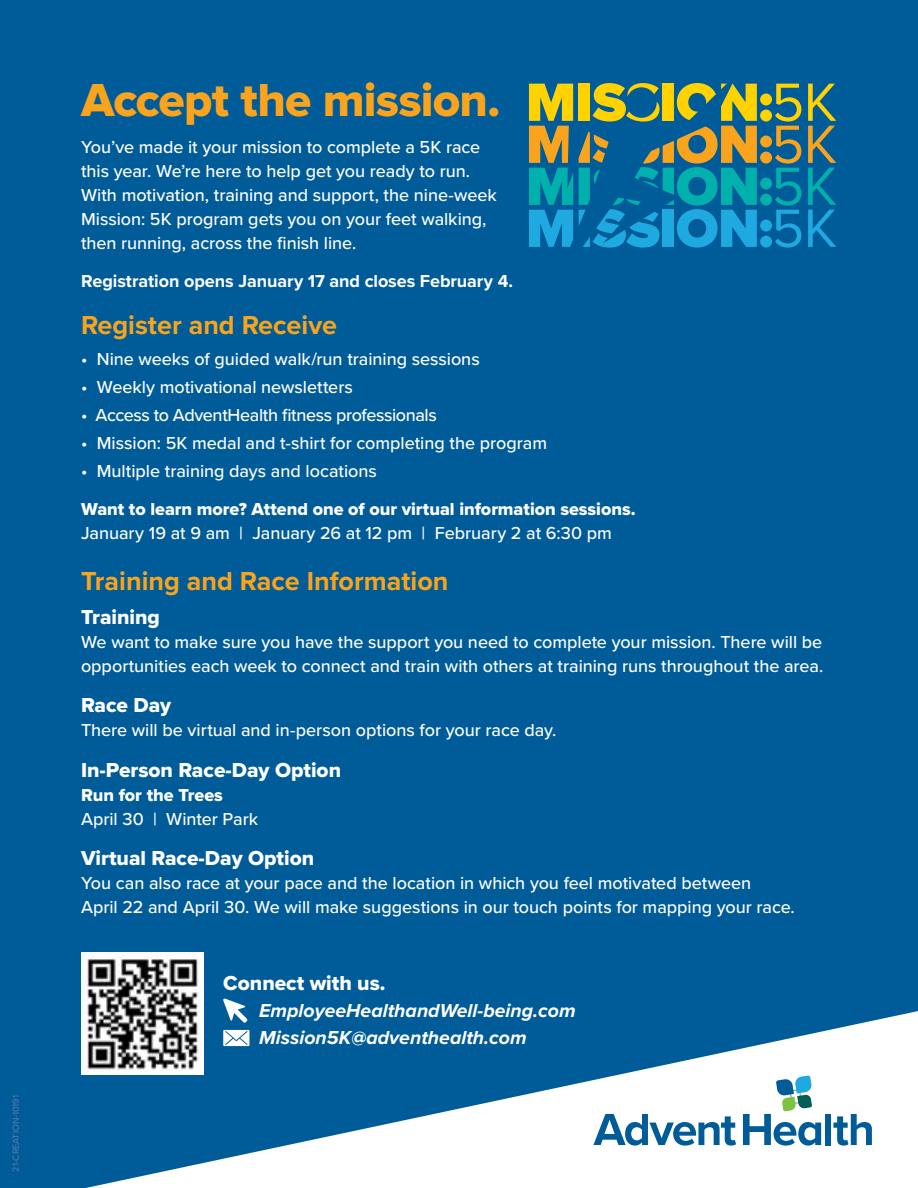
<style>
.page{position:relative;width:918px;height:1188px;background:#005c99}
.page>*{position:absolute;margin:0;border:0;box-sizing:border-box;transform-origin:0 0}
.t1{font:48px "Proxima Nova AH Extrabld";letter-spacing:-.015em;color:#faa41d}
.t2{font:700 27px "Proxima Nova";color:#faa41d}
.t3{font:21px "Proxima Nova Extrabld";color:#fff}
.t4{font:italic 700 19.5px/27px "Proxima Nova";color:#fff}
.t5{font:500 18px/24px "Proxima Nova";letter-spacing:-.005em;color:#fff}
.t6{font:18px "Proxima Nova Extrabld";color:#fff}
.t7{font:700 18px "Proxima Nova";letter-spacing:-.005em;color:#fff}
.t8{font:500 18px "Proxima Nova";letter-spacing:-.025em;color:#fff}
.t9{font:9px "Proxima Nova";color:#5f7daf}
</style>
<div class="page">
<svg style="left:86px;top:1011px;width:832px;height:177px"></svg>
<svg style="left:593px;top:1114px;width:143px;height:32px"></svg>
<div style="left:825px;top:1114px;width:6px;height:31px;background:#005c99"></div>
<svg style="left:833px;top:1114px;width:39px;height:32px"></svg>
<svg style="left:743px;top:1076px;width:78px;height:70px"></svg>
<img style="left:81px;top:953px;width:122px;height:122px">
<svg style="left:223px;top:998px;width:25px;height:25px"></svg>
<svg style="left:223px;top:1030px;width:26px;height:16px"></svg>
<div style="left:760px;top:220px;width:12px;height:11px;background:#1fa9e1;border-radius:50%"></div>
<div style="left:760px;top:236px;width:12px;height:12px;background:#1fa9e1;border-radius:50%"></div>
<div style="left:760px;top:178px;width:12px;height:11px;background:#00b0ad;border-radius:50%"></div>
<div style="left:760px;top:194px;width:12px;height:12px;background:#00b0ad;border-radius:50%"></div>
<div style="left:760px;top:152px;width:12px;height:12px;background:#faa41d;border-radius:50%"></div>
<div style="left:760px;top:136px;width:12px;height:11px;background:#faa41d;border-radius:50%"></div>
<svg style="left:529px;top:84px;width:44px;height:163px"></svg>
<svg style="left:579px;top:83px;width:178px;height:165px"></svg>
<div style="left:760px;top:94px;width:12px;height:11px;background:#ffd200;border-radius:50%"></div>
<div style="left:760px;top:110px;width:12px;height:12px;background:#ffd200;border-radius:50%"></div>
<svg style="left:775px;top:84px;width:26px;height:164px"></svg>
<svg style="left:808px;top:84px;width:28px;height:163px"></svg>
<p class="t9" style="left:9px;top:1172px;width:78px;rotate:-90deg">21-CREATION-10191</p>
<h1 class="t1" style="left:81px;top:72px;width:421px">Accept the mission.</h1>
<p class="t5" style="left:81px;top:135px;width:417px">You’ve made it your mission to complete a 5K race this year. We’re here to help get you ready to run.<br>With motivation, training and support, the nine-week Mission: 5K program gets you on your feet walking, then running, across the finish line.</p>
<p class="t7" style="left:81px;top:267px;width:434px">Registration opens January 17 and closes February 4.</p>
<h2 class="t2" style="left:81px;top:305px;width:258px">Register and Receive</h2>
<p class="t5" style="left:81px;top:346px;width:400px">• Nine weeks of guided walk/run training sessions</p>
<p class="t5" style="left:81px;top:374px;width:273px">• Weekly motivational newsletters</p>
<p class="t8" style="left:81px;top:402px;width:357px">• Access to AdventHealth fitness professionals</p>
<p class="t5" style="left:81px;top:430px;width:468px">• Mission: 5K medal and t-shirt for completing the program</p>
<p class="t5" style="left:81px;top:458px;width:297px">• Multiple training days and locations</p>
<p class="t6" style="left:81px;top:495px;width:556px">Want to learn more? Attend one of our virtual information sessions.</p>
<p class="t5" style="left:81px;top:520px;width:532px">January 19 at 9 am | January 26 at 12 pm | February 2 at 6:30 pm</p>
<h2 class="t2" style="left:81px;top:561px;width:369px">Training and Race Information</h2>
<p class="t3" style="left:81px;top:601px;width:81px">Training</p>
<p class="t5" style="left:81px;top:629px;width:744px">We want to make sure you have the support you need to complete your mission. There will be opportunities each week to connect and train with others at training runs throughout the area.</p>
<p class="t3" style="left:81px;top:689px;width:92px">Race Day</p>
<p class="t5" style="left:81px;top:717px;width:477px">There will be virtual and in-person options for your race day.</p>
<p class="t3" style="left:81px;top:754px;width:262px">In-Person Race-Day Option</p>
<p class="t6" style="left:81px;top:781px;width:143px">Run for the Trees</p>
<p class="t5" style="left:81px;top:806px;width:179px">April 30 | Winter Park</p>
<p class="t3" style="left:81px;top:842px;width:235px">Virtual Race-Day Option</p>
<p class="t5" style="left:81px;top:870px;width:715px">You can also race at your pace and the location in which you feel motivated between<br>April 22 and April 30. We will make suggestions in our touch points for mapping your race.</p>
<p class="t3" style="left:223px;top:968px;width:164px">Connect with us.</p>
<p class="t4" style="left:259px;top:997px;width:318px">EmployeeHealthandWell-being.com<br>Mission5K@adventhealth.com</p>
</div>
